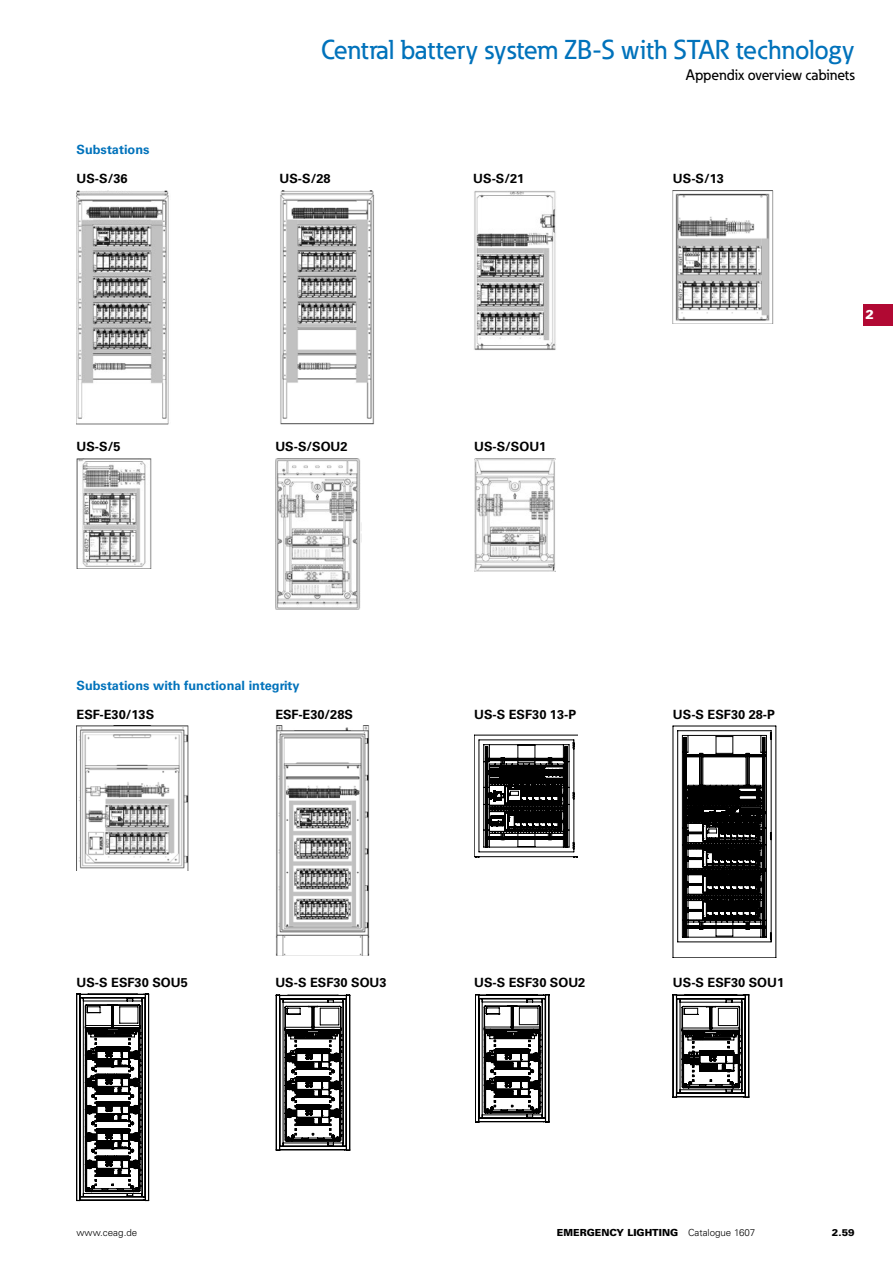
<style>
.page{position:relative;width:893px;height:1263px;background:#fff}
.page>*{position:absolute;margin:0;border:0;box-sizing:border-box;transform-origin:0 0}
.t1{font:500 27px "Eaton";color:#0072bb}
.t2{font:500 15px "Eaton";color:#000}
.t3{font:700 12.75px "Univers LT Pro 65";color:#000}
.t4{font:700 12.75px "Univers LT Pro 65";color:#0072bb}
.t5{font:900 12.75px "Univers LT Pro 75";color:#fff}
.t6{font:900 9.75px "Univers LT Pro 75";color:#000}
.t7{font:300 9.75px "Univers LT Pro 45";color:#000}
.s1{font-family:"Univers LT Pro 45";font-weight:300}
</style>
<div class="page">
<div style="left:863px;top:304px;width:30px;height:21px;background:#b10933"></div>
<img style="left:77px;top:190px;width:92px;height:234px">
<img style="left:280px;top:190px;width:94px;height:234px">
<img style="left:474px;top:191px;width:82px;height:159px">
<img style="left:672px;top:191px;width:102px;height:133px">
<img style="left:275px;top:458px;width:86px;height:152px">
<img style="left:77px;top:458px;width:75px;height:110px">
<img style="left:474px;top:458px;width:81px;height:113px">
<img style="left:77px;top:726px;width:112px;height:145px">
<img style="left:275px;top:726px;width:95px;height:230px">
<svg style="left:77px;top:994px;width:72px;height:207px"></svg>
<svg style="left:276px;top:995px;width:74px;height:155px"></svg>
<svg style="left:475px;top:995px;width:75px;height:127px"></svg>
<svg style="left:673px;top:995px;width:76px;height:102px"></svg>
<svg style="left:474px;top:734px;width:103px;height:124px"></svg>
<svg style="left:673px;top:726px;width:104px;height:232px"></svg>
<p class="t4" style="left:77px;top:142px;width:74px">Substations</p>
<h1 class="t1" style="left:321px;top:33px;width:535px">Central battery system ZB-S with STAR technology</h1>
<p class="t2" style="left:686px;top:66px;width:170px">Appendix overview cabinets</p>
<p class="t3" style="left:77px;top:171px;width:53px">US-S/36</p>
<p class="t3" style="left:280px;top:171px;width:53px">US-S/28</p>
<p class="t3" style="left:473px;top:171px;width:53px">US-S/21</p>
<p class="t3" style="left:673px;top:171px;width:53px">US-S/13</p>
<p class="t3" style="left:77px;top:439px;width:45px">US-S/5</p>
<p class="t3" style="left:275px;top:439px;width:74px">US-S/SOU2</p>
<p class="t3" style="left:474px;top:439px;width:74px">US-S/SOU1</p>
<p class="t5" style="left:865px;top:307px;width:10px">2</p>
<p class="t4" style="left:77px;top:677px;width:225px">Substations with functional integrity</p>
<p class="t3" style="left:77px;top:707px;width:79px">ESF-E30/13S</p>
<p class="t3" style="left:275px;top:707px;width:79px">ESF-E30/28S</p>
<p class="t3" style="left:474px;top:707px;width:104px">US-S ESF30 13-P</p>
<p class="t3" style="left:673px;top:707px;width:104px">US-S ESF30 28-P</p>
<p class="t3" style="left:77px;top:975px;width:113px">US-S ESF30 SOU5</p>
<p class="t3" style="left:275px;top:975px;width:113px">US-S ESF30 SOU3</p>
<p class="t3" style="left:474px;top:975px;width:113px">US-S ESF30 SOU2</p>
<p class="t3" style="left:673px;top:975px;width:113px">US-S ESF30 SOU1</p>
<p class="t7" style="left:77px;top:1226px;width:62px">www.ceag.de</p>
<p class="t6" style="left:557px;top:1226px;width:200px">EMERGENCY LIGHTING <span class="s1">Catalogue 1607</span></p>
<p class="t6" style="left:832px;top:1226px;width:24px">2.59</p>
</div>
